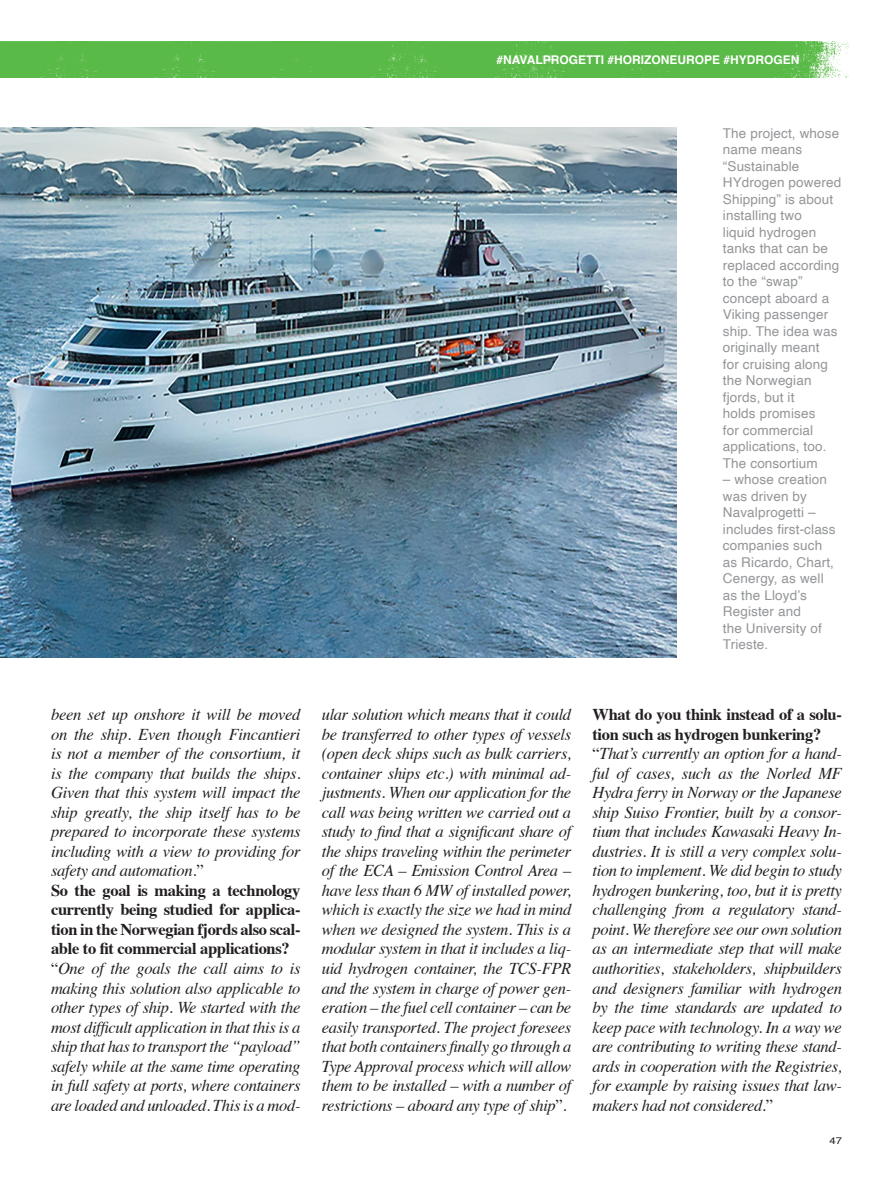
<style>
.page{position:relative;width:893px;height:1178px;background:#fff}
.page>*{position:absolute;margin:0;border:0;box-sizing:border-box;transform-origin:0 0}
.testo_new{font:italic 16.5px/19.5px "Times";letter-spacing:-.02em;color:#231f20;text-align:justify}
.testo_new-2{font:700 16.5px/19.5px "Times";letter-spacing:-.02em;color:#231f20;text-align:justify}
.box_titolo{font:13.5px/16.5px "Helvetica";letter-spacing:.01em;color:#939598}
.box_titolo-2{font:700 12px "Helvetica";color:#fff}
.t1{font:9.6px "Helvetica";color:#231f20;scale:1.17 1}
.s1{font-style:normal}
</style>
<div class="page">
<img style="left:0;top:128px;width:676px;height:529px">
<img style="left:804px;top:41px;width:45px;height:36px">
<div style="left:699px;top:41px;width:105px;height:36px;background:#59ba47"></div>
<div style="left:571px;top:41px;width:128px;height:36px;background:#59ba47"></div>
<img style="left:446px;top:41px;width:125px;height:36px">
<img style="left:349px;top:41px;width:97px;height:36px">
<div style="left:231px;top:41px;width:118px;height:36px;background:#59ba47"></div>
<div style="left:116px;top:41px;width:115px;height:36px;background:#59ba47"></div>
<div style="left:21px;top:41px;width:95px;height:36px;background:#59ba47"></div>
<img style="left:0;top:41px;width:21px;height:36px">
<p class="box_titolo-2" style="left:496px;top:52px;width:304px">#NAVALPROGETTI #HORIZONEUROPE #HYDROGEN</p>
<p class="box_titolo" style="left:723px;top:125px;width:120px">The project, whose name means “Sustainable<br>HYdrogen powered<br>Shipping” is about installing two<br>liquid hydrogen tanks that can be replaced according to the “swap” concept aboard a<br>Viking passenger ship. The idea was originally meant<br>for cruising along the Norwegian fjords, but it<br>holds promises<br>for commercial applications, too.<br>The consortium</p>
<p class="box_titolo" style="left:723px;top:472px;width:114px">– whose creation was driven by<br>Navalprogetti – includes first-class companies such as Ricardo, Chart,<br>Cenergy, as well as the Lloyd’s<br>Register and<br>the University of<br>Trieste.</p>
<p class="testo_new" style="left:51px;top:704px;width:251px">been set up onshore it will be moved on the ship. Even though Fincantieri is not a member of the consortium, it is the company that builds the ships.<br>Given that this system will impact the ship greatly, the ship itself has to be prepared to incorporate these systems including with a view to providing for safety and automation<span class="s1">.”</span></p>
<p class="testo_new-2" style="left:51px;top:879px;width:251px">So the goal is making a technology currently being studied for applica&shy;tion in the Norwegian fjords also scal&shy;able to fit commercial applications?</p>
<p class="testo_new" style="left:51px;top:958px;width:251px"><span class="s1">“</span>One of the goals the call aims to is making this solution also applicable to other types of ship. We started with the most difficult application in that this is a ship that has to transport the “payload” safely while at the same time operating in full safety at ports, where containers are loaded and unloaded. This is a mod-</p>
<p class="testo_new" style="left:322px;top:704px;width:251px">ular solution which means that it could be transferred to other types of vessels (open deck ships such as bulk carriers, container ships etc.) with minimal ad&shy;justments. When our application for the call was being written we carried out a study to find that a significant share of the ships traveling within the perimeter of the ECA – Emission Control Area – have less than 6 MW of installed power, which is exactly the size we had in mind when we designed the system. This is a modular system in that it includes a liq&shy;uid hydrogen container, the TCS-FPR and the system in charge of power gen&shy;eration – the fuel cell container – can be easily transported. The project foresees that both containers finally go through a Type Approval process which will allow them to be installed – with a number of restrictions – aboard any type of ship<span class="s1">”.</span></p>
<p class="testo_new-2" style="left:592px;top:703px;width:251px">What do you think instead of a solu&shy;tion such as hydrogen bunkering?</p>
<p class="testo_new" style="left:592px;top:743px;width:251px"><span class="s1">“</span>That’s currently an option for a hand&shy;ful of cases, such as the Norled MF Hydra ferry in Norway or the Japanese ship Suiso Frontier, built by a consor&shy;tium that includes Kawasaki Heavy In&shy;dustries. It is still a very complex solu&shy;tion to implement. We did begin to study hydrogen bunkering, too, but it is pretty challenging from a regulatory stand&shy;point. We therefore see our own solution as an intermediate step that will make authorities, stakeholders, shipbuilders and designers familiar with hydrogen by the time standards are updated to keep pace with technology. In a way we are contributing to writing these stand&shy;ards in cooperation with the Registries, for example by raising issues that law&shy;makers had not considered.<span class="s1">”</span></p>
<p class="t1" style="left:829px;top:1133px;width:12px">47</p>
</div>
